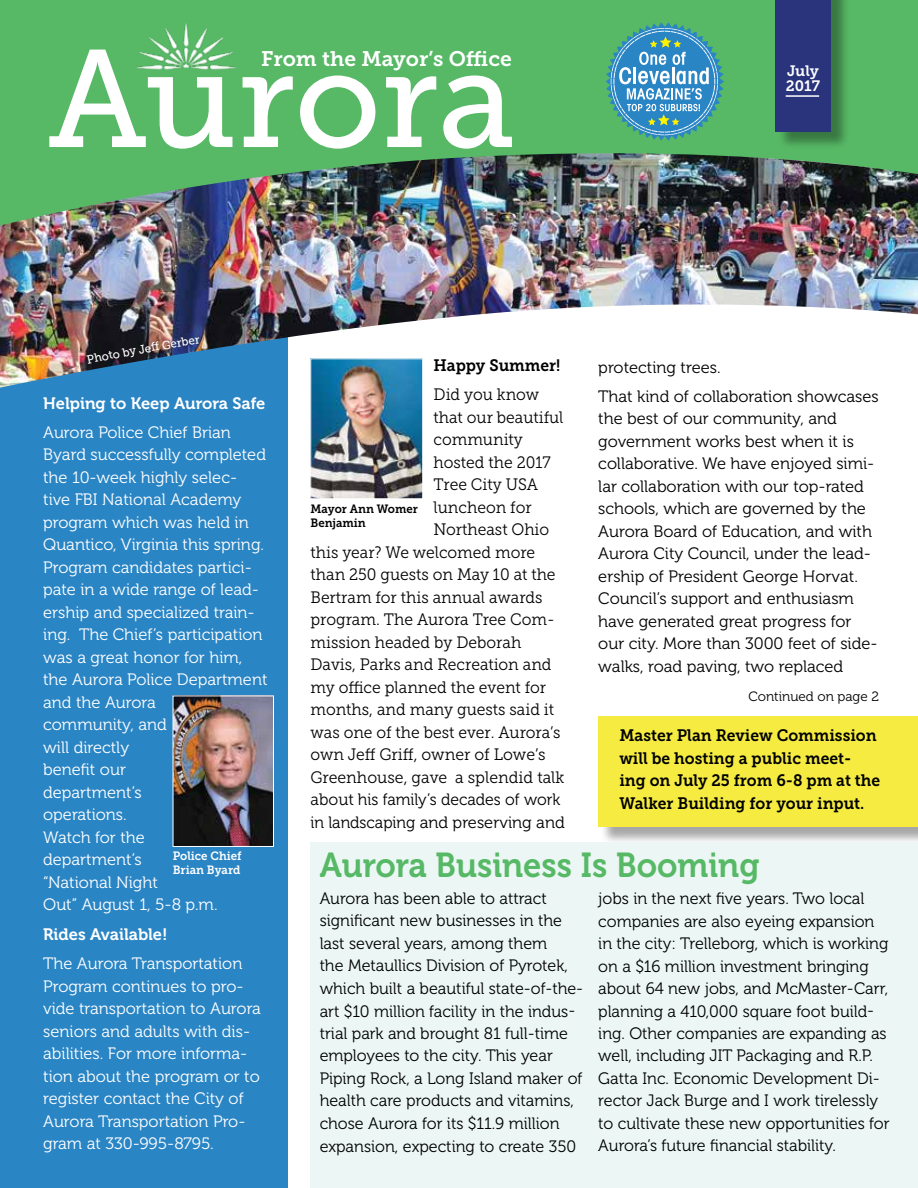
<style>
.page{position:relative;width:918px;height:1188px;background:#fff}
.page>*{position:absolute;margin:0;border:0;box-sizing:border-box;transform-origin:0 0}
.t1{font:138px "Museo Slab 500";letter-spacing:-.005em;color:#fff}
.t2{font:34.5px "Museo 700";color:#57b966;scale:.95 1}
.t3{font:21px "Museo Slab 700";color:#fff}
.t4{font:16.5px/22.5px "Museo 300";color:#000}
.t5{font:16.5px/22.5px "Museo 300";color:#fff}
.t6{font:16.5px "Museo Slab 300";color:#000;scale:.95 1}
.t7{font:16.5px/22.5px "Museo Slab 700";color:#000;scale:.95 1}
.t8{font:16.5px/22.5px "Museo 300";color:#000;scale:.96 1}
.t9{font:16.5px "Museo 700";color:#fff}
.t10{font:16.5px "Museo Slab 300";color:#000;scale:.96 1}
.t11{font:15px/15px "Museo Slab 700";letter-spacing:-.005em;color:#fff}
.t12{font:13.5px "Museo 300";color:#000}
.t13{font:12px/13.5px "Museo Slab 700";color:#000;scale:.95 1}
.t14{font:12px/13.5px "Museo Slab 700";color:#fff;scale:.95 1}
.t15{font:12px "Museo Slab 500";color:#fff;scale:.95 1}
.s1{font-family:"Museo Slab 300"}
</style>
<div class="page">
<div style="left:0;top:327px;width:287px;height:861px;background:#2a85c5"></div>
<div style="left:0;top:0;width:918px;height:153px;background:#57b966"></div>
<img style="left:0;top:153px;width:918px;height:235px">
<div style="left:601px;top:718px;width:317px;height:127px;background:#000;opacity:.35"></div>
<div style="left:598px;top:716px;width:320px;height:110px;background:#f6ec41"></div>
<img style="left:136px;top:23px;width:101px;height:47px">
<div style="left:778px;top:0;width:72px;height:150px;background:#000;opacity:.35"></div>
<div style="left:775px;top:0;width:56px;height:131px;background:#2a347d"></div>
<hr style="left:786px;top:95px;width:33px;height:2px;background:#fff">
<div style="left:310px;top:842px;width:608px;height:346px;background:#ecf7f5"></div>
<svg style="left:606px;top:23px;width:118px;height:117px;background:#58a6b1"></svg>
<img style="left:313px;top:361px;width:108px;height:136px">
<div style="left:311px;top:359px;width:112px;height:140px;border:1px solid #fff"></div>
<img style="left:175px;top:698px;width:97px;height:147px">
<div style="left:173px;top:696px;width:101px;height:151px;border:1px solid #fff"></div>
<svg style="left:87px;top:353px;width:15px;height:11px"></svg>
<h1 class="t1" style="left:48px;top:23px;width:469px">Aurora</h1>
<p class="t3" style="left:261px;top:46px;width:252px">From the Mayor’s Office</p>
<p class="t11" style="left:786px;top:63px;width:36px">July<br>2017</p>
<p class="t15" style="left:138px;top:343px;width:42px;rotate:-10deg">Jef Ge</p>
<p class="t15" style="left:176px;top:336px;width:26px;rotate:-9deg">rber</p>
<p class="t15" style="left:100px;top:350px;width:38px;rotate:-11deg">oto by</p>
<p class="t9" style="left:43px;top:394px;width:224px">Helping to Keep Aurora Safe</p>
<p class="t5" style="left:43px;top:421px;width:226px">Aurora Police Chief Brian<br>Byard successfully completed the 10-week highly selec&shy;tive FBI National Academy program which was held in<br>Quantico, Virginia this spring.<br>Program candidates partici&shy;pate in a wide range of lead&shy;ership and specialized train&shy;ing. The Chief’s participation was a great honor for him, the Aurora Police Department and the Aurora<br>community, and<br>will directly<br>benefit our<br>department’s<br>operations.<br>Watch for the<br>department’s<br>“National Night<br>Out” August 1, 5-8 p.m.</p>
<p class="t9" style="left:43px;top:925px;width:126px">Rides Available!</p>
<p class="t5" style="left:43px;top:952px;width:219px">The Aurora Transportation<br>Program continues to pro&shy;vide transportation to Aurora seniors and adults with dis&shy;abilities. For more informa&shy;tion about the program or to register contact the City of<br>Aurora Transportation Pro&shy;gram at 330-995-8795.</p>
<p class="t14" style="left:173px;top:849px;width:74px">Police Chief<br>Brian Byard</p>
<p class="t7" style="left:434px;top:354px;width:135px">Happy Summer!</p>
<p class="t6" style="left:434px;top:386px;width:113px">Did you know</p>
<p class="t6" style="left:434px;top:408px;width:138px">that our beautiful</p>
<p class="t6" style="left:434px;top:431px;width:96px">community</p>
<p class="t6" style="left:434px;top:453px;width:125px">hosted the 2017</p>
<p class="t6" style="left:434px;top:476px;width:112px">Tree City USA</p>
<p class="t6" style="left:434px;top:498px;width:105px">luncheon for</p>
<p class="t6" style="left:434px;top:521px;width:123px">Northeast Ohio</p>
<p class="t6" style="left:311px;top:543px;width:238px">this year? We welcomed more</p>
<p class="t6" style="left:311px;top:566px;width:260px">than 250 guests on May 10 at the</p>
<p class="t6" style="left:311px;top:588px;width:246px">Bertram for this annual awards</p>
<p class="t6" style="left:311px;top:611px;width:259px">program. The Aurora Tree Com-</p>
<p class="t6" style="left:310px;top:633px;width:223px">mission headed by Deborah</p>
<p class="t6" style="left:310px;top:655px;width:255px">Davis, Parks and Recreation and</p>
<p class="t6" style="left:310px;top:678px;width:249px">my office planned the event for</p>
<p class="t6" style="left:310px;top:701px;width:258px">months, and many guests said it</p>
<p class="t6" style="left:310px;top:723px;width:265px">was one of the best ever. Aurora’s</p>
<p class="t6" style="left:310px;top:745px;width:249px">own Jeff Griff, owner of Lowe’s</p>
<p class="t10" style="left:311px;top:768px;width:266px">Greenhouse, gave a splendid talk</p>
<p class="t8" style="left:311px;top:789px;width:266px"><span class="s1">about</span> his family’s decades of work in landscaping and preserving and</p>
<p class="t13" style="left:310px;top:502px;width:115px">Mayor Ann Womer<br>Benjamin</p>
<p class="t4" style="left:598px;top:353px;width:282px;line-height:29.2px">protecting trees.<br>That kind of collaboration showcases</p>
<p class="t4" style="left:598px;top:408px;width:281px">the best of our community, and government works best when it is collaborative. We have enjoyed simi&shy;lar collaboration with our top-rated schools, which are governed by the Aurora Board of Education, and with Aurora City Council, under the lead&shy;ership of President George Horvat.<br>Council’s support and enthusiasm have generated great progress for our city. More than 3000 feet of side&shy;walks, road paving, two replaced</p>
<p class="t12" style="left:748px;top:689px;width:132px">Continued on page 2</p>
<p class="t7" style="left:619px;top:725px;width:276px">Master Plan Review Commission will be hosting a public meet&shy;ing on July 25 from 6-8 pm at the<br>Walker Building for your input.</p>
<h2 class="t2" style="left:320px;top:846px;width:464px">Aurora Business Is Booming</h2>
<p class="t4" style="left:320px;top:887px;width:265px">Aurora has been able to attract significant new businesses in the last several years, among them<br>the Metaullics Division of Pyrotek, which built a beautiful state-of-the&shy;art $10 million facility in the indus&shy;trial park and brought 81 full-time employees to the city. This year Piping Rock, a Long Island maker of health care products and vitamins, chose Aurora for its $11.9 million expansion, expecting to create 350</p>
<p class="t4" style="left:598px;top:887px;width:293px">jobs in the next five years. Two local companies are also eyeing expansion in the city: Trelleborg, which is working on a $16 million investment bringing about 64 new jobs, and McMaster-Carr, planning a 410,000 square foot build&shy;ing. Other companies are expanding as well, including JIT Packaging and R.P.<br>Gatta Inc. Economic Development Di&shy;rector Jack Burge and I work tirelessly to cultivate these new opportunities for Aurora’s future financial stability.</p>
</div>
